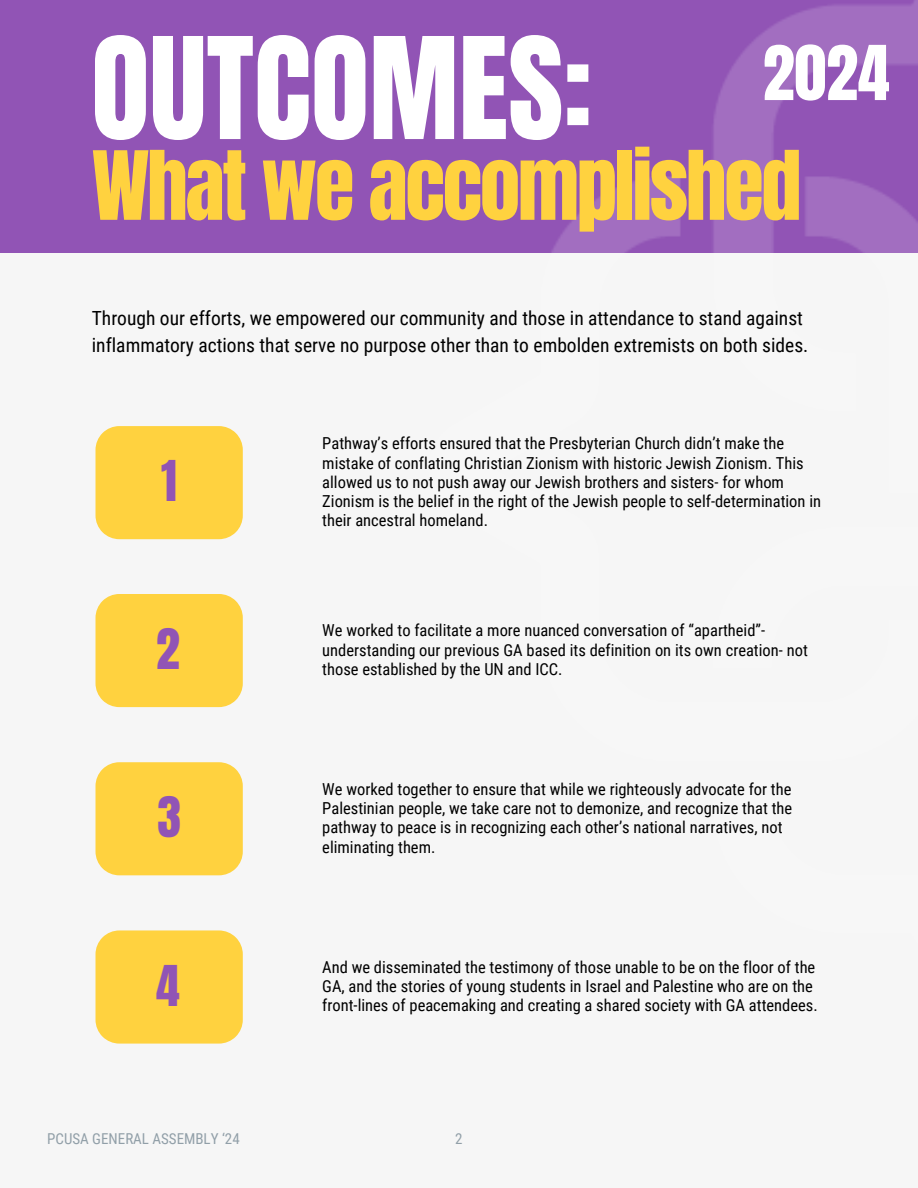
<style>
.page{position:relative;width:918px;height:1188px;background:#f6f6f6}
.page>*{position:absolute;margin:0;border:0;box-sizing:border-box;transform-origin:0 0}
.t1{font:120px "Anton";color:#fff}
.t2{font:81px "Anton";letter-spacing:-.03em;color:#ffd23f}
.t3{font:64.2px "Anton";color:#fff}
.t4{font:47.85px "Anton";color:#9154b5}
.t5{font:19.5px/27px "Roboto Condensed";color:#000}
.t6{font:16.5px/19.2px "Roboto Condensed";color:#000}
.t7{font:15px "Roboto Condensed";color:#919fa8}
</style>
<div class="page">
<div style="left:0;top:0;width:918px;height:253px;background:#9154b5"></div>
<img style="left:551px;top:0;width:367px;height:253px">
<div style="left:96px;top:426px;width:147px;height:113px;background:#ffd23f"></div>
<div style="left:96px;top:594px;width:147px;height:113px;background:#ffd23f"></div>
<div style="left:96px;top:762px;width:147px;height:113px;background:#ffd23f"></div>
<div style="left:96px;top:930px;width:147px;height:114px;background:#ffd23f"></div>
<p class="t1" style="left:91px;top:2px;width:503px">OUTCOMES:</p>
<p class="t2" style="left:92px;top:128px;width:711px">What we accomplished</p>
<h2 class="t3" style="left:763px;top:27px;width:128px">2024</h2>
<p class="t5" style="left:92px;top:305px;width:718px">Through our efforts, we empowered our community and those in attendance to stand against inflammatory actions that serve no purpose other than to embolden extremists on both sides.</p>
<p class="t4" style="left:161px;top:447px;width:17px">1</p>
<p class="t6" style="left:322px;top:434px;width:500px">Pathway’s efforts ensured that the Presbyterian Church didn’t make the mistake of conflating Christian Zionism with historic Jewish Zionism. This allowed us to not push away our Jewish brothers and sisters- for whom Zionism is the belief in the right of the Jewish people to self-determination in their ancestral homeland.</p>
<p class="t4" style="left:156px;top:615px;width:25px">2</p>
<p class="t6" style="left:322px;top:621px;width:487px">We worked to facilitate a more nuanced conversation of “apartheid”- understanding our previous GA based its definition on its own creation- not those established by the UN and ICC.</p>
<p class="t4" style="left:157px;top:783px;width:25px">3</p>
<p class="t6" style="left:322px;top:780px;width:471px">We worked together to ensure that while we righteously advocate for the Palestinian people, we take care not to demonize, and recognize that the pathway to peace is in recognizing each other’s national narratives, not eliminating them.</p>
<p class="t4" style="left:156px;top:951px;width:25px">4</p>
<h5 class="t6" style="left:322px;top:958px;width:497px">And we disseminated the testimony of those unable to be on the floor of the<br>GA, and the stories of young students in Israel and Palestine who are on the front-lines of peacemaking and creating a shared society with GA attendees.</h5>
<p class="t7" style="left:47px;top:1130px;width:194px">PCUSA GENERAL ASSEMBLY ‘24</p>
<h4 class="t7" style="left:455px;top:1130px;width:9px">2</h4>
</div>
